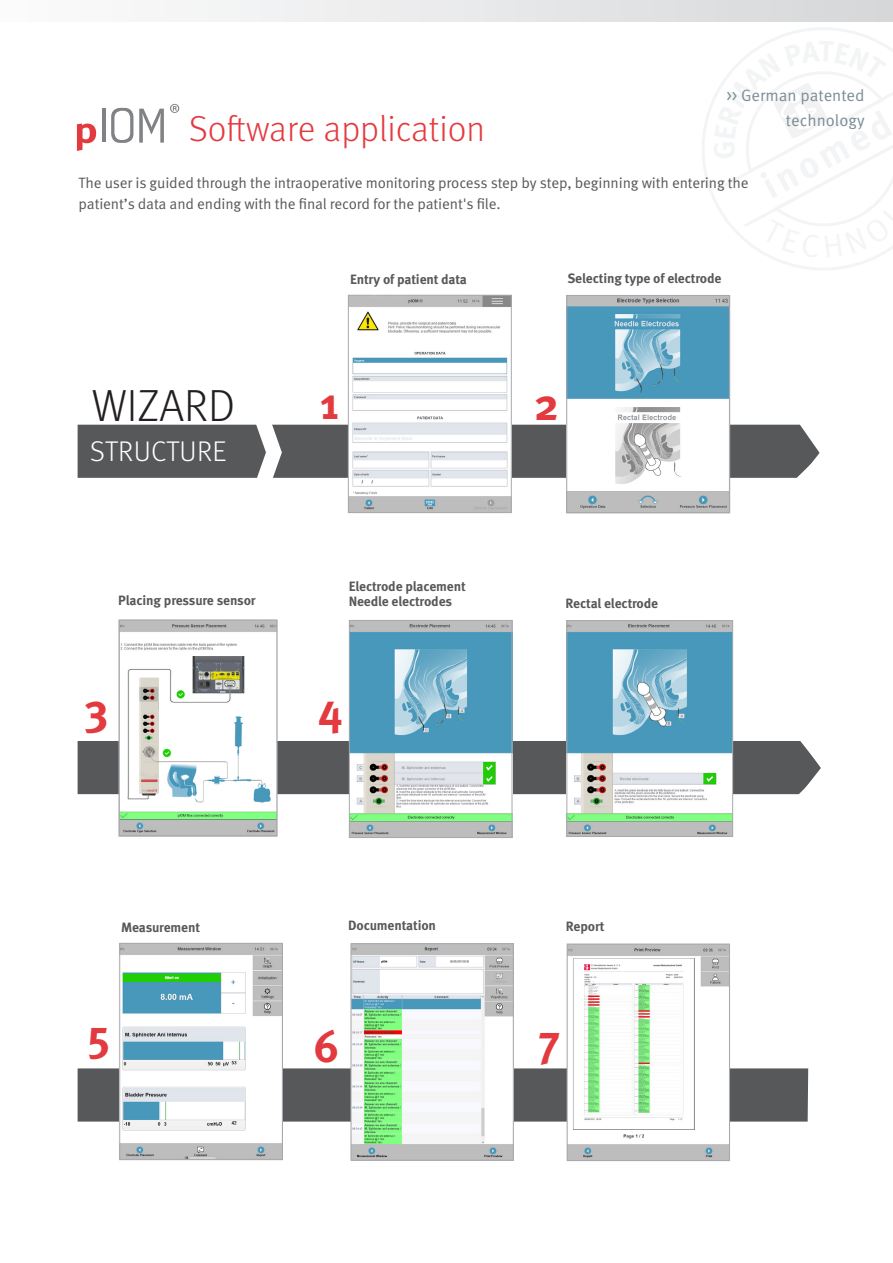
<style>
.page{position:relative;width:893px;height:1263px;background:#fff}
.page>*{position:absolute;margin:0;border:0;box-sizing:border-box;transform-origin:0 0}
.t1{font:700 45px "Meta Pro";color:#e33a3f}
.t2{font:300 45px "Meta Pro";color:#231f20}
.t3{font:300 36px "Meta Pro";color:#e33a3f}
.t4{font:300 28.5px "Meta Pro";letter-spacing:.01em;color:#fff}
.t5{font:16.5px/25.5px "Meta Pro Norm";color:#7b8c95;text-align:right}
.t6{font:15px/21px "Meta Pro Norm";letter-spacing:-.01em;color:#57585a}
.t7{font:700 13.5px/15px "Meta Pro";letter-spacing:-.01em;color:#57585a}
</style>
<div class="page">
<div style="left:0;top:0;width:893px;height:22px;background:linear-gradient(to right,#fdfdfd,#d6d7da)"></div>
<svg style="left:77px;top:124px;width:19px;height:27px"></svg>
<hr style="left:102px;top:108px;width:3px;height:34px;background:#808285">
<svg style="left:139px;top:109px;width:25px;height:34px"></svg>
<svg style="left:111px;top:108px;width:22px;height:35px"></svg>
<svg style="left:170px;top:104px;width:9px;height:9px"></svg>
<svg style="left:78px;top:401px;width:742px;height:102px"></svg>
<div style="left:78px;top:1068px;width:730px;height:53px;background:#57585a"></div>
<svg style="left:78px;top:718px;width:743px;height:99px"></svg>
<svg style="left:686px;top:11px;width:207px;height:259px"></svg>
<img style="left:568px;top:297px;width:160px;height:214px">
<div style="left:566px;top:295px;width:164px;height:218px;border:1px solid #a8a9ad"></div>
<img style="left:350px;top:297px;width:160px;height:214px">
<div style="left:348px;top:295px;width:164px;height:218px;border:1px solid #a8a9ad"></div>
<div style="left:335px;top:259px;width:147px;height:43px;background:#fff;opacity:.75"></div>
<div style="left:343px;top:266px;width:132px;height:30px;background:#fff"></div>
<img style="left:121px;top:621px;width:154px;height:213px">
<div style="left:119px;top:619px;width:158px;height:217px;border:1px solid #a8a9ad"></div>
<img style="left:121px;top:945px;width:160px;height:213px">
<div style="left:119px;top:943px;width:164px;height:217px;border:1px solid #a8a9ad"></div>
<img style="left:569px;top:945px;width:159px;height:214px">
<div style="left:567px;top:943px;width:163px;height:218px;border:1px solid #a8a9ad"></div>
<img style="left:352px;top:945px;width:160px;height:214px">
<div style="left:350px;top:943px;width:164px;height:218px;border:1px solid #a8a9ad"></div>
<img style="left:568px;top:622px;width:163px;height:213px">
<div style="left:566px;top:620px;width:167px;height:217px;border:1px solid #a8a9ad"></div>
<img style="left:351px;top:622px;width:159px;height:214px">
<div style="left:349px;top:620px;width:163px;height:218px;border:1px solid #a8a9ad"></div>
<svg style="left:717px;top:50px;width:176px;height:180px"></svg>
<h2 class="t3" style="left:189px;top:103px;width:297px">Software application</h2>
<p class="t5" style="left:726px;top:81px;width:140px">&gt;&gt; German patented technology</p>
<p class="t6" style="left:79px;top:171px;width:672px">The user is guided through the intraoperative monitoring process step by step, beginning with entering the patient’s data and ending with the final record for the patient's file.</p>
<p class="t7" style="left:350px;top:271px;width:118px">Entry of patient data</p>
<p class="t7" style="left:567px;top:270px;width:156px">Selecting type of electrode</p>
<h1 class="t2" style="left:92px;top:373px;width:145px">WIZARD</h1>
<h1 class="t1" style="left:320px;top:368px;width:21px">1</h1>
<h1 class="t1" style="left:534px;top:369px;width:27px">2</h1>
<h3 class="t4" style="left:90px;top:431px;width:138px">STRUCTURE</h3>
<p class="t7" style="left:118px;top:592px;width:139px">Placing pressure sensor</p>
<p class="t7" style="left:349px;top:578px;width:119px">Electrode placement<br>Needle electrodes</p>
<p class="t7" style="left:566px;top:595px;width:94px">Rectal electrode</p>
<h1 class="t1" style="left:84px;top:674px;width:26px">3</h1>
<h1 class="t1" style="left:318px;top:674px;width:26px">4</h1>
<p class="t7" style="left:121px;top:919px;width:80px">Measurement</p>
<h1 class="t1" style="left:87px;top:1000px;width:25px">5</h1>
<p class="t7" style="left:348px;top:917px;width:89px">Documentation</p>
<h1 class="t1" style="left:313px;top:1011px;width:28px">6</h1>
<p class="t7" style="left:566px;top:917px;width:40px">Report</p>
<h1 class="t1" style="left:538px;top:1005px;width:24px">7</h1>
</div>
